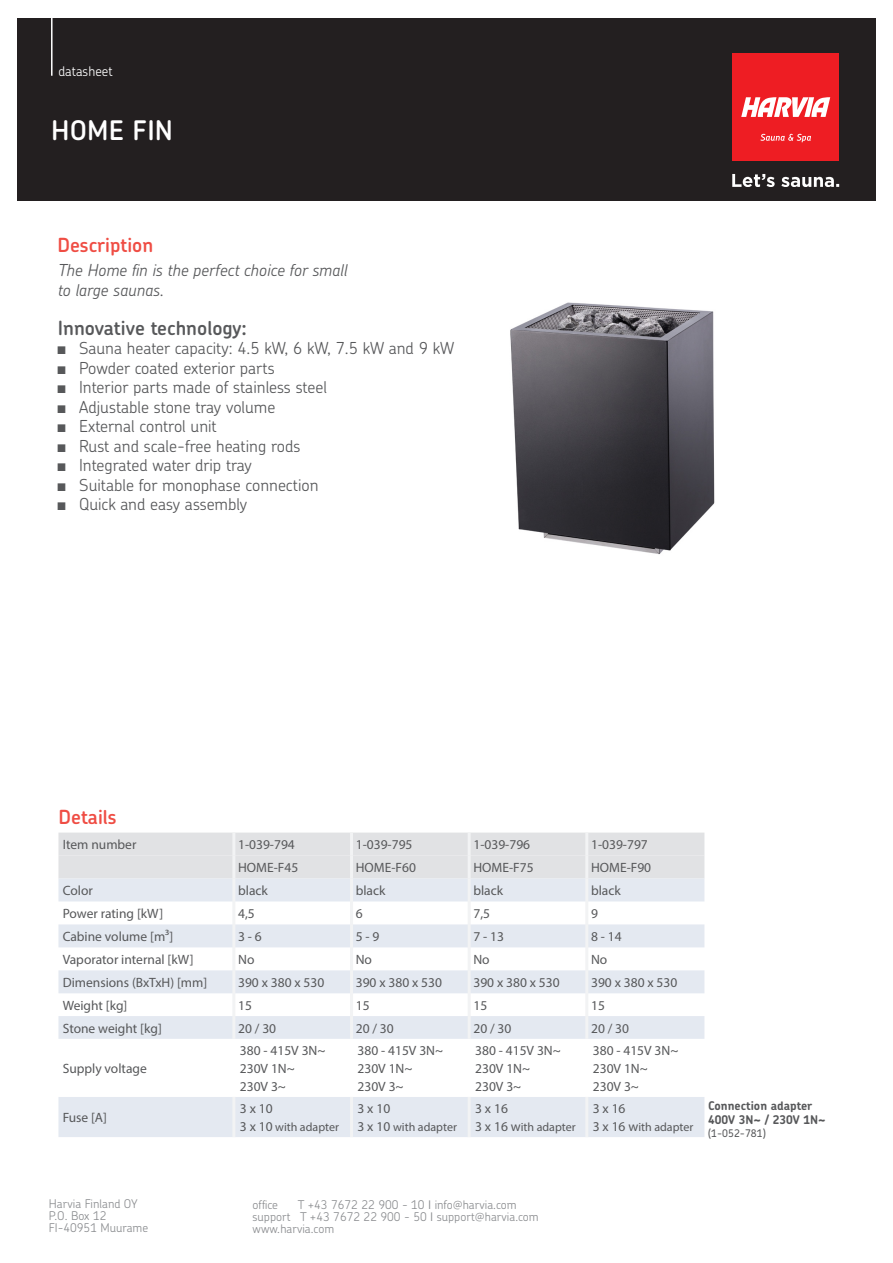
<style>
.page{position:relative;width:893px;height:1263px;background:#fff}
.page>*{position:absolute;margin:0;border:0;box-sizing:border-box;transform-origin:0 0}
.t1{font:600 27px "Chevin Pro";letter-spacing:.01em;color:#fff}
.Produkt_H_vor_Aufzählung_SENTIOTEC{font:600 19.5px "Chevin Pro";color:#57585a}
.Produkt_H_vor_Aufzählung_SENTIOTEC-2{font:600 19.5px "Chevin Pro";color:#ef4d44}
.t2{font:300 16.5px "Chevin Pro";color:#57585a}
.Produkt_Fließtext_ohne_Aufzählung{font:italic 300 16.5px "Chevin Pro";color:#57585a}
.t3{font:13.5px "Myriad Pro";color:#57585a}
.t4{font:300 13.5px "Chevin Pro";color:#fff}
.t5{font:300 12px/12px "Chevin Pro";color:#8a8c8f}
.t6{font:12px "Myriad Pro";color:#57585a}
.Produkt_Fließtext_ohne_Aufzählung_kleine{font:700 12px "Chevin Pro";color:#57585a}
.Produkt_Fließtext_ohne_Aufzählung_kleine-2{font:500 10.5px "Chevin Pro";color:#57585a}
.s1{font-family:"Arial Narrow";font-weight:400}
.s2{font-size:13.5px}
</style>
<div class="page">
<div style="left:17px;top:18px;width:859px;height:183px;background:#231f20"></div>
<hr style="left:51px;top:4px;width:2px;height:72px;background:#fff">
<div style="left:732px;top:54px;width:107px;height:107px;background:#ee1d23"></div>
<svg style="left:741px;top:97px;width:89px;height:20px"></svg>
<svg style="left:760px;top:134px;width:51px;height:8px"></svg>
<svg style="left:732px;top:174px;width:107px;height:12px"></svg>
<img style="left:510px;top:302px;width:205px;height:253px">
<div style="left:58px;top:832px;width:646px;height:46px;background:#e1e2e4"></div>
<svg style="left:58px;top:878px;width:646px;height:259px;fill:#e9ecf3"></svg>
<hr style="left:232px;top:1039px;width:3px;height:58px;background:#fff">
<hr style="left:350px;top:1039px;width:3px;height:58px;background:#fff">
<hr style="left:468px;top:1039px;width:3px;height:58px;background:#fff">
<hr style="left:585px;top:1039px;width:3px;height:58px;background:#fff">
<hr style="left:232px;top:832px;width:3px;height:23px;background:#f2f3f4">
<hr style="left:232px;top:855px;width:3px;height:23px;background:#f2f3f4">
<hr style="left:232px;top:878px;width:3px;height:23px;background:#f2f3f4">
<hr style="left:232px;top:901px;width:3px;height:23px;background:#f2f3f4">
<hr style="left:232px;top:924px;width:3px;height:23px;background:#f2f3f4">
<hr style="left:232px;top:947px;width:3px;height:23px;background:#f2f3f4">
<hr style="left:468px;top:947px;width:3px;height:23px;background:#f2f3f4">
<hr style="left:232px;top:970px;width:3px;height:23px;background:#f2f3f4">
<hr style="left:468px;top:970px;width:3px;height:23px;background:#f2f3f4">
<hr style="left:232px;top:993px;width:3px;height:23px;background:#f2f3f4">
<hr style="left:468px;top:993px;width:3px;height:23px;background:#f2f3f4">
<hr style="left:232px;top:1016px;width:3px;height:23px;background:#f2f3f4">
<hr style="left:468px;top:1016px;width:3px;height:23px;background:#f2f3f4">
<hr style="left:350px;top:832px;width:3px;height:23px;background:#f2f3f4">
<hr style="left:468px;top:832px;width:3px;height:23px;background:#f2f3f4">
<hr style="left:585px;top:832px;width:3px;height:23px;background:#f2f3f4">
<hr style="left:350px;top:855px;width:3px;height:23px;background:#f2f3f4">
<hr style="left:468px;top:855px;width:3px;height:23px;background:#f2f3f4">
<hr style="left:585px;top:855px;width:3px;height:23px;background:#f2f3f4">
<hr style="left:350px;top:878px;width:3px;height:23px;background:#f2f3f4">
<hr style="left:468px;top:878px;width:3px;height:23px;background:#f2f3f4">
<hr style="left:585px;top:878px;width:3px;height:23px;background:#f2f3f4">
<hr style="left:350px;top:901px;width:3px;height:23px;background:#f2f3f4">
<hr style="left:468px;top:901px;width:3px;height:23px;background:#f2f3f4">
<hr style="left:585px;top:901px;width:3px;height:23px;background:#f2f3f4">
<hr style="left:350px;top:924px;width:3px;height:23px;background:#f2f3f4">
<hr style="left:468px;top:924px;width:3px;height:23px;background:#f2f3f4">
<hr style="left:585px;top:924px;width:3px;height:23px;background:#f2f3f4">
<hr style="left:350px;top:947px;width:3px;height:23px;background:#f2f3f4">
<hr style="left:585px;top:947px;width:3px;height:23px;background:#f2f3f4">
<hr style="left:350px;top:970px;width:3px;height:23px;background:#f2f3f4">
<hr style="left:585px;top:970px;width:3px;height:23px;background:#f2f3f4">
<hr style="left:350px;top:993px;width:3px;height:23px;background:#f2f3f4">
<hr style="left:585px;top:993px;width:3px;height:23px;background:#f2f3f4">
<hr style="left:350px;top:1016px;width:3px;height:23px;background:#f2f3f4">
<hr style="left:585px;top:1016px;width:3px;height:23px;background:#f2f3f4">
<hr style="left:232px;top:1097px;width:3px;height:40px;background:#f2f3f4">
<hr style="left:350px;top:1097px;width:3px;height:40px;background:#f2f3f4">
<hr style="left:468px;top:1097px;width:3px;height:40px;background:#f2f3f4">
<hr style="left:585px;top:1097px;width:3px;height:40px;background:#f2f3f4">
<p class="t4" style="left:58px;top:62px;width:56px">datasheet</p>
<p class="t1" style="left:51px;top:112px;width:124px">HOME FIN</p>
<p class="Produkt_H_vor_Aufzählung_SENTIOTEC-2" style="left:57px;top:232px;width:97px">Description</p>
<p class="Produkt_Fließtext_ohne_Aufzählung" style="left:58px;top:259px;width:291px">The Home fin is the perfect choice for small</p>
<p class="Produkt_Fließtext_ohne_Aufzählung" style="left:58px;top:279px;width:108px">to large saunas.</p>
<p class="Produkt_H_vor_Aufzählung_SENTIOTEC" style="left:58px;top:315px;width:191px">Innovative technology:</p>
<p class="t2" style="left:58px;top:337px;width:398px"><span class="s1">■</span> Sauna heater capacity: 4.5 kW, 6 kW, 7.5 kW and 9 kW</p>
<p class="t2" style="left:58px;top:357px;width:219px"><span class="s1">■</span> Powder coated exterior parts</p>
<p class="t2" style="left:58px;top:376px;width:271px"><span class="s1">■</span> Interior parts made of stainless steel</p>
<p class="t2" style="left:58px;top:396px;width:219px"><span class="s1">■</span> Adjustable stone tray volume</p>
<p class="t2" style="left:58px;top:415px;width:161px"><span class="s1">■</span> External control unit</p>
<p class="t2" style="left:58px;top:435px;width:244px"><span class="s1">■</span> Rust and scale-free heating rods</p>
<p class="t2" style="left:58px;top:454px;width:196px"><span class="s1">■</span> Integrated water drip tray</p>
<p class="t2" style="left:58px;top:474px;width:262px"><span class="s1">■</span> Suitable for monophase connection</p>
<p class="t2" style="left:58px;top:493px;width:191px"><span class="s1">■</span> Quick and easy assembly</p>
<p class="Produkt_H_vor_Aufzählung_SENTIOTEC-2" style="left:58px;top:804px;width:60px">Details</p>
<p class="t3" style="left:63px;top:836px;width:75px">Item number</p>
<p class="t3" style="left:238px;top:836px;width:58px">1-039-794</p>
<p class="t3" style="left:356px;top:836px;width:58px">1-039-795</p>
<p class="t3" style="left:473px;top:836px;width:58px">1-039-796</p>
<p class="t3" style="left:591px;top:836px;width:58px">1-039-797</p>
<p class="t3" style="left:238px;top:859px;width:62px">HOME-F45</p>
<p class="t3" style="left:356px;top:859px;width:62px">HOME-F60</p>
<p class="t3" style="left:473px;top:859px;width:62px">HOME-F75</p>
<p class="t3" style="left:591px;top:859px;width:62px">HOME-F90</p>
<p class="t3" style="left:63px;top:882px;width:32px">Color</p>
<p class="t3" style="left:238px;top:882px;width:31px">black</p>
<p class="t3" style="left:356px;top:882px;width:31px">black</p>
<p class="t3" style="left:473px;top:882px;width:31px">black</p>
<p class="t3" style="left:591px;top:882px;width:31px">black</p>
<p class="t3" style="left:63px;top:905px;width:102px">Power rating [kW]</p>
<p class="t3" style="left:238px;top:905px;width:18px">4,5</p>
<p class="t3" style="left:356px;top:905px;width:8px">6</p>
<p class="t3" style="left:473px;top:905px;width:18px">7,5</p>
<p class="t3" style="left:591px;top:905px;width:8px">9</p>
<p class="t3" style="left:63px;top:928px;width:112px">Cabine volume [m³]</p>
<p class="t3" style="left:238px;top:928px;width:25px">3 - 6</p>
<p class="t3" style="left:356px;top:928px;width:25px">5 - 9</p>
<p class="t3" style="left:473px;top:928px;width:32px">7 - 13</p>
<p class="t3" style="left:591px;top:928px;width:32px">8 - 14</p>
<p class="t3" style="left:63px;top:951px;width:132px">Vaporator internal [kW]</p>
<p class="t3" style="left:238px;top:951px;width:18px">No</p>
<p class="t3" style="left:356px;top:951px;width:18px">No</p>
<p class="t3" style="left:473px;top:951px;width:18px">No</p>
<p class="t3" style="left:591px;top:951px;width:18px">No</p>
<p class="t3" style="left:63px;top:974px;width:146px">Dimensions (BxTxH) [mm]</p>
<p class="t3" style="left:238px;top:974px;width:88px">390 x 380 x 530</p>
<p class="t3" style="left:356px;top:974px;width:88px">390 x 380 x 530</p>
<p class="t3" style="left:473px;top:974px;width:88px">390 x 380 x 530</p>
<p class="t3" style="left:591px;top:974px;width:88px">390 x 380 x 530</p>
<p class="t3" style="left:63px;top:997px;width:66px">Weight [kg]</p>
<p class="t3" style="left:238px;top:997px;width:15px">15</p>
<p class="t3" style="left:356px;top:997px;width:15px">15</p>
<p class="t3" style="left:473px;top:997px;width:15px">15</p>
<p class="t3" style="left:591px;top:997px;width:15px">15</p>
<p class="t3" style="left:63px;top:1020px;width:101px">Stone weight [kg]</p>
<p class="t3" style="left:238px;top:1020px;width:40px">20 / 30</p>
<p class="t3" style="left:356px;top:1020px;width:40px">20 / 30</p>
<p class="t3" style="left:473px;top:1020px;width:40px">20 / 30</p>
<p class="t3" style="left:591px;top:1020px;width:40px">20 / 30</p>
<p class="t3" style="left:63px;top:1060px;width:86px">Supply voltage</p>
<p class="t3" style="left:240px;top:1042px;width:87px">380 - 415V 3N~</p>
<p class="t3" style="left:240px;top:1060px;width:57px">230V 1N~</p>
<p class="t3" style="left:240px;top:1078px;width:48px">230V 3~</p>
<p class="t3" style="left:357px;top:1042px;width:87px">380 - 415V 3N~</p>
<p class="t3" style="left:357px;top:1060px;width:57px">230V 1N~</p>
<p class="t3" style="left:357px;top:1078px;width:48px">230V 3~</p>
<p class="t3" style="left:475px;top:1042px;width:87px">380 - 415V 3N~</p>
<p class="t3" style="left:475px;top:1060px;width:57px">230V 1N~</p>
<p class="t3" style="left:475px;top:1078px;width:48px">230V 3~</p>
<p class="t3" style="left:593px;top:1042px;width:87px">380 - 415V 3N~</p>
<p class="t3" style="left:593px;top:1060px;width:57px">230V 1N~</p>
<p class="t3" style="left:593px;top:1078px;width:48px">230V 3~</p>
<p class="t3" style="left:63px;top:1109px;width:46px">Fuse [A]</p>
<p class="t3" style="left:240px;top:1100px;width:34px">3 x 10</p>
<p class="t6" style="left:240px;top:1120px;width:101px"><span class="s2">3 x 10</span> with adapter</p>
<p class="t3" style="left:357px;top:1100px;width:34px">3 x 10</p>
<p class="t6" style="left:357px;top:1120px;width:101px"><span class="s2">3 x 10</span> with adapter</p>
<p class="t3" style="left:475px;top:1100px;width:34px">3 x 16</p>
<p class="t6" style="left:475px;top:1120px;width:102px"><span class="s2">3 x 16 w</span>ith adapter</p>
<p class="t3" style="left:593px;top:1100px;width:34px">3 x 16</p>
<p class="t6" style="left:593px;top:1120px;width:102px"><span class="s2">3 x 16 w</span>ith adapter</p>
<p class="Produkt_Fließtext_ohne_Aufzählung_kleine" style="left:708px;top:1098px;width:106px">Connection adapter</p>
<p class="Produkt_Fließtext_ohne_Aufzählung_kleine" style="left:708px;top:1111px;width:119px">400V 3N~ / 230V 1N~</p>
<p class="Produkt_Fließtext_ohne_Aufzählung_kleine-2" style="left:708px;top:1126px;width:59px">(1-052-781)</p>
<p class="t5" style="left:49px;top:1197px;width:101px">Harvia Finland OY<br>P.O. Box 12<br>FI-40951 Muurame</p>
<p class="t5" style="left:253px;top:1198px;width:288px;text-indent:45px">T +43 7672 22 900 - 10 info@harvia.com support T +43 7672 22 900 - 50 support@harvia.com www.harvia.com</p>
<p class="t5" style="left:253px;top:1198px;width:27px">office</p>
</div>
